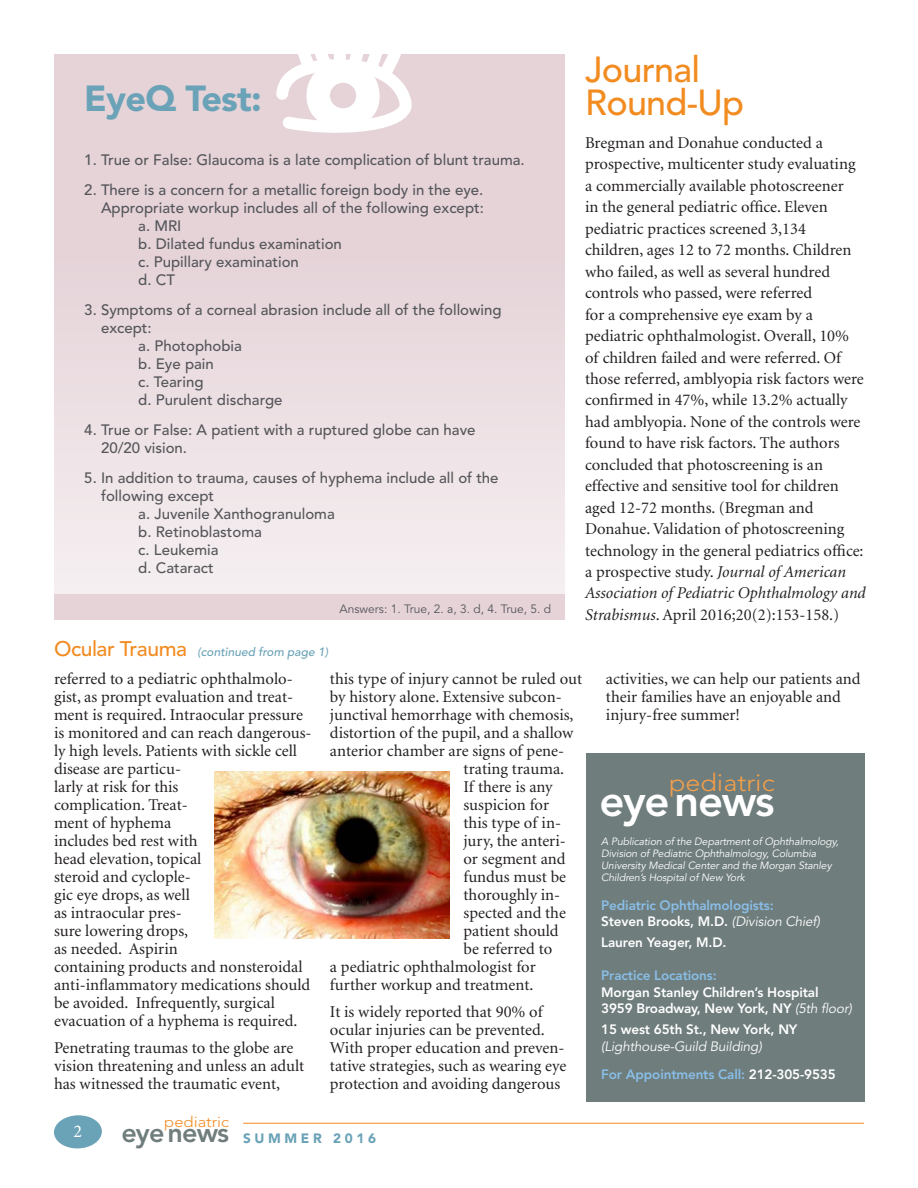
<style>
.page{position:relative;width:918px;height:1188px;background:#fff}
.page>*{position:absolute;margin:0;border:0;box-sizing:border-box;transform-origin:0 0}
.t1{font:800 43.65px "Avenir";letter-spacing:-.03em;color:#fff}
.t2{font:500 36px "Avenir";letter-spacing:-.02em;color:#f28b20}
.t3{font:900 36px "Avenir";letter-spacing:-.02em;color:#6aa2b7}
.t4{font:800 26.85px "Avenir";letter-spacing:-.03em;color:#6f7d7c}
.t5{font:300 24.3px "Avenir";color:#f59f49;scale:1.11 1}
.t6{font:18px "Minion Pro";color:#fff}
.t7{font:16.5px/18px "Minion";color:#231f20}
.t8{font:500 15px "Avenir";color:#55565a}
.t9{font:300 14.85px "Avenir";color:#f28b20;scale:1.11 1}
.t10{font:800 13.5px "Avenir";letter-spacing:-.01em;color:#fff}
.t11{font:800 13.5px "Avenir";letter-spacing:-.01em;color:#89bee7}
.t12{font:800 13.5px "Avenir";letter-spacing:-.01em;color:#8abee7}
.t13{font:italic 13.5px "Avenir";letter-spacing:-.01em;color:#fff}
.t14{font:900 13.5px "Avenir";letter-spacing:.27em;color:#6aa2b7}
.t15{font:12px "Avenir";color:#55565a}
.t16{font:italic 500 12px "Avenir";color:#6aa2b7}
.t17{font:italic 10.5px/12px "Avenir";letter-spacing:-.01em;color:#fff}
.s1{font-style:italic}
.s2{font-style:normal;font-size:21px;color:#f28b20}
.s3{font-weight:400;font-style:italic}
.s4{color:#fff}
</style>
<div class="page">
<div style="left:586px;top:753px;width:278px;height:348px;background:#6f7d7c"></div>
<div style="left:54px;top:54px;width:511px;height:562px;background:linear-gradient(to bottom,#e1ccd2,#f4edef)"></div>
<div style="left:54px;top:1115px;width:48px;height:34px;background:#6aa2b7;border-radius:50%"></div>
<hr style="left:243px;top:1123px;width:621px;height:1px;background:#f28b20">
<div style="left:54px;top:594px;width:511px;height:26px;background:#e5d3d8"></div>
<svg style="left:269px;top:54px;width:143px;height:89px"></svg>
<img style="left:215px;top:771px;width:235px;height:167px">
<p class="t3" style="left:84px;top:77px;width:179px">EyeQ Test:</p>
<p class="t8" style="left:84px;top:151px;width:442px">1. True or False: Glaucoma is a late complication of blunt trauma.</p>
<p class="t8" style="left:84px;top:181px;width:401px">2. There is a concern for a metallic foreign body in the eye.</p>
<p class="t8" style="left:101px;top:199px;width:384px">Appropriate workup includes all of the following except:</p>
<p class="t8" style="left:138px;top:217px;width:45px">a. MRI</p>
<p class="t8" style="left:138px;top:235px;width:205px">b. Dilated fundus examination</p>
<p class="t8" style="left:138px;top:253px;width:162px">c. Pupillary examination</p>
<p class="t8" style="left:138px;top:271px;width:38px">d. CT</p>
<p class="t8" style="left:84px;top:301px;width:419px">3. Symptoms of a corneal abrasion include all of the following</p>
<p class="t8" style="left:101px;top:319px;width:52px">except:</p>
<p class="t8" style="left:138px;top:337px;width:105px">a. Photophobia</p>
<p class="t8" style="left:138px;top:355px;width:77px">b. Eye pain</p>
<p class="t8" style="left:138px;top:373px;width:67px">c. Tearing</p>
<p class="t8" style="left:138px;top:391px;width:146px">d. Purulent discharge</p>
<p class="t8" style="left:84px;top:421px;width:393px">4. True or False: A patient with a ruptured globe can have</p>
<p class="t8" style="left:101px;top:439px;width:88px">20/20 vision.</p>
<p class="t8" style="left:84px;top:469px;width:416px">5. In addition to trauma, causes of hyphema include all of the</p>
<p class="t8" style="left:101px;top:487px;width:115px">following except</p>
<p class="t8" style="left:138px;top:505px;width:198px">a. Juvenile Xanthogranuloma</p>
<p class="t8" style="left:138px;top:523px;width:125px">b. Retinoblastoma</p>
<p class="t8" style="left:138px;top:541px;width:82px">c. Leukemia</p>
<p class="t8" style="left:138px;top:559px;width:77px">d. Cataract</p>
<p class="t15" style="left:340px;top:602px;width:213px">Answers: 1. True, 2. a, 3. d, 4. True, 5. d</p>
<p class="t2" style="left:585px;top:48px;width:117px">Journal</p>
<p class="t2" style="left:585px;top:81px;width:161px">Round-Up</p>
<p class="t7" style="left:585px;top:133px;width:282px;line-height:21.5px">Bregman and Donahue conducted a prospective, multicenter study evaluating a commercially available photoscreener<br>in the general pediatric office. Eleven pediatric practices screened 3,134 children, ages 12 to 72 months. Children who failed, as well as several hundred controls who passed, were referred<br>for a comprehensive eye exam by a pediatric ophthalmologist. Overall, 10% of children failed and were referred. Of those referred, amblyopia risk factors were confirmed in 47%, while 13.2% actually had amblyopia. None of the controls were found to have risk factors. The authors concluded that photoscreening is an effective and sensitive tool for children aged 12-72 months. (Bregman and Donahue. Validation of photoscreening technology in the general pediatrics office: a prospective study. <span class="s1">Journal of American Association of Pediatric Ophthalmology and Strabismus</span>. April 2016;20(2):153-158.)</p>
<p class="t16" style="left:54px;top:645px;width:276px"><span class="s2">Ocular Trauma</span> (continued from page 1)</p>
<p class="t7" style="left:54px;top:670px;width:259px">referred to a pediatric ophthalmolo&shy;gist, as prompt evaluation and treat&shy;ment is required. Intraocular pressure is monitored and can reach dangerous&shy;ly high levels. Patients with sickle cell disease are particu-<br>larly at risk for this<br>complication. Treat-<br>ment of hyphema<br>includes bed rest with<br>head elevation, topical<br>steroid and cyclople-<br>gic eye drops, as well<br>as intraocular pres-<br>sure lowering drops,<br>as needed. Aspirin<br>containing products and nonsteroidal anti-inflammatory medications should be avoided. Infrequently, surgical evacuation of a hyphema is required.</p>
<p class="t7" style="left:54px;top:1040px;width:252px">Penetrating traumas to the globe are vision threatening and unless an adult has witnessed the traumatic event,</p>
<p class="t7" style="left:330px;top:671px;width:254px">this type of injury cannot be ruled out</p>
<p class="t7" style="left:330px;top:689px;width:233px">by history alone. Extensive subcon-</p>
<p class="t7" style="left:330px;top:707px;width:245px">junctival hemorrhage with chemosis,</p>
<p class="t7" style="left:330px;top:725px;width:245px">distortion of the pupil, and a shallow</p>
<p class="t7" style="left:330px;top:743px;width:236px">anterior chamber are signs of pene-</p>
<p class="t7" style="left:463px;top:761px;width:102px">trating trauma.</p>
<p class="t7" style="left:463px;top:779px;width:91px">If there is any</p>
<p class="t7" style="left:463px;top:797px;width:87px">suspicion for</p>
<p class="t7" style="left:463px;top:815px;width:99px">this type of in-</p>
<p class="t7" style="left:463px;top:833px;width:104px">jury, the anteri-</p>
<p class="t7" style="left:463px;top:851px;width:104px">or segment and</p>
<p class="t7" style="left:463px;top:869px;width:104px">fundus must be</p>
<p class="t7" style="left:463px;top:887px;width:98px">thoroughly in-</p>
<p class="t7" style="left:463px;top:905px;width:104px">spected and the</p>
<p class="t7" style="left:463px;top:923px;width:97px">patient should</p>
<p class="t7" style="left:463px;top:941px;width:90px">be referred to</p>
<p class="t7" style="left:330px;top:959px;width:207px">a pediatric ophthalmologist for</p>
<p class="t7" style="left:330px;top:977px;width:205px">further workup and treatment.</p>
<p class="t7" style="left:330px;top:1004px;width:238px">It is widely reported that 90% of ocular injuries can be prevented.<br>With proper education and preven&shy;tative strategies, such as wearing eye protection and avoiding dangerous</p>
<p class="t6" style="left:74px;top:1119px;width:10px">2</p>
<p class="t9" style="left:164px;top:1113px;width:60px">pediatric</p>
<p class="t4" style="left:121px;top:1117px;width:109px">eye news</p>
<p class="t14" style="left:243px;top:1130px;width:134px">SUMMER 2016</p>
<p class="t7" style="left:606px;top:671px;width:256px">activities, we can help our patients and their families have an enjoyable and injury-free summer!</p>
<p class="t5" style="left:669px;top:768px;width:97px">pediatric</p>
<p class="t1" style="left:599px;top:775px;width:177px">eye news</p>
<p class="t17" style="left:601px;top:836px;width:239px">A Publication of the Department of Ophthalmology, Division of Pediatric Ophthalmology, Columbia University Medical Center and the Morgan Stanley Children’s Hospital of New York</p>
<p class="t12" style="left:601px;top:897px;width:174px">Pediatric Ophthalmologists:</p>
<p class="t10" style="left:601px;top:914px;width:220px">Steven Brooks, M.D. <span class="s3">(Division Chief)</span></p>
<p class="t10" style="left:601px;top:935px;width:127px">Lauren Yeager, M.D.</p>
<p class="t11" style="left:601px;top:968px;width:117px">Practice Locations:</p>
<p class="t10" style="left:601px;top:984px;width:219px">Morgan Stanley Children’s Hospital</p>
<p class="t10" style="left:601px;top:1001px;width:252px">3959 Broadway, New York, NY <span class="s3">(5th floor)</span></p>
<p class="t10" style="left:601px;top:1022px;width:198px">15 west 65th St., New York, NY</p>
<p class="t13" style="left:601px;top:1039px;width:162px">(Lighthouse-Guild Building)</p>
<p class="t11" style="left:601px;top:1067px;width:236px">For Appointments Call: <span class="s4">212-305-9535</span></p>
</div>
